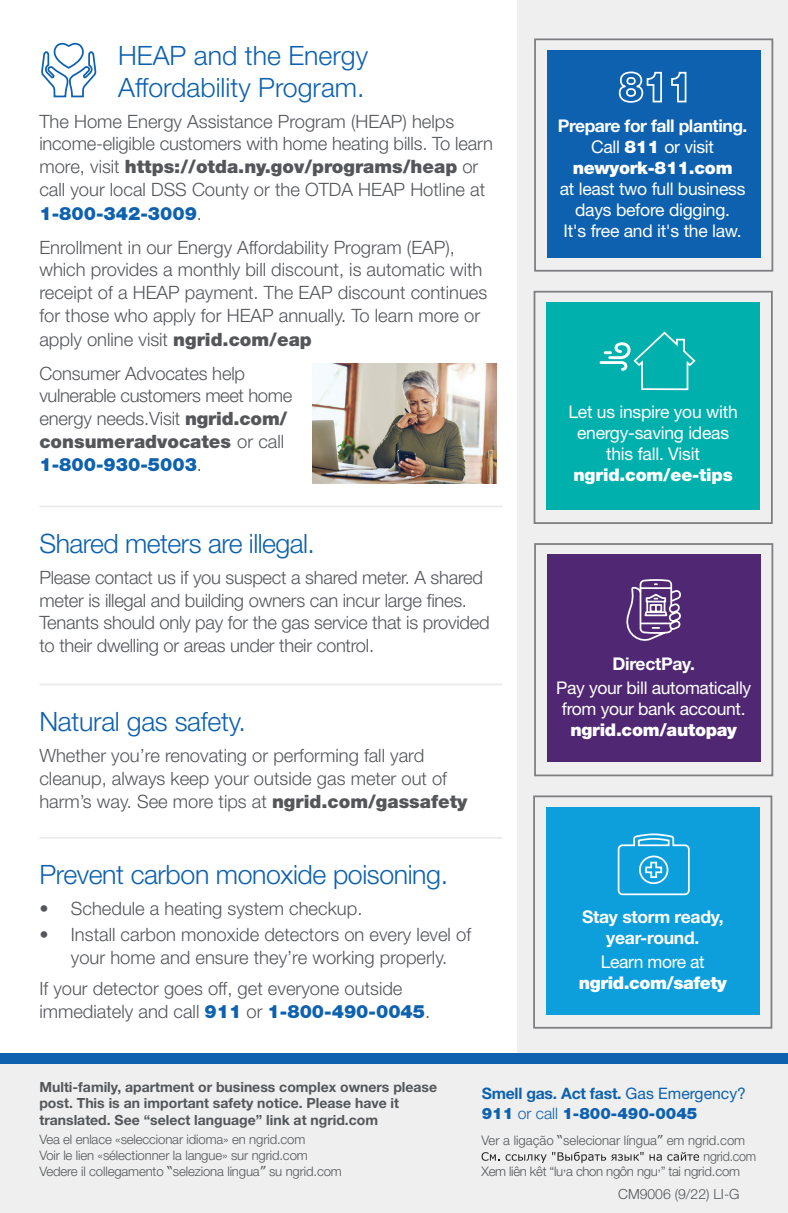
<style>
.page{position:relative;width:788px;height:1213px;background:#fff}
.page>*{position:absolute;margin:0;border:0;box-sizing:border-box;transform-origin:0 0}
.t1{font:300 26.6px/31.5px "Helvetica Neue LT Std";letter-spacing:-.015em;color:#0d61af}
.t2{font:300 18.38px/22.8px "Helvetica Neue LT Std";color:#54565a}
.t3{font:300 18.38px/22.8px "Helvetica Neue LT Std";letter-spacing:-.02em;color:#54565a}
.t4{font:17.5px/21px "Helvetica Neue LT Std";letter-spacing:-.015em;color:#fff;text-align:center}
.t5{font:700 17.5px/21px "Helvetica Neue LT Std";letter-spacing:-.015em;color:#fff;text-align:center}
.t6{font:900 17.5px "Helvetica Neue LT Std";letter-spacing:-.015em;color:#fff}
.t7{font:700 15.75px/19.2px "Helvetica Neue LT Std";letter-spacing:-.015em;color:#0d61af}
.t8{font:700 14px/16.8px "Helvetica Neue LT Std";color:#54565a}
.t9{font:300 14px "Helvetica Neue LT Std";color:#54565a}
.t10{font:300 13.12px/15.8px "Helvetica Neue LT Std";letter-spacing:-.01em;color:#54565a}
.t11{font:300 13.12px "Helvetica Neue LT Std";letter-spacing:-.01em;color:#54565a;scale:.95 1}
.s1{font-weight:900}
.s2{font-weight:900;color:#0d61af}
.s3{font-weight:400}
.s4{font-family:"Verdana";font-weight:400}
.s5{font-weight:300}
</style>
<div class="page">
<div style="left:517px;top:0;width:271px;height:1064px;background:#eeefee"></div>
<div style="left:0;top:1053px;width:788px;height:20px;background:#0d61af"></div>
<div style="left:0;top:1064px;width:788px;height:149px;background:#eeefee"></div>
<svg style="left:481px;top:1152px;width:18px;height:9px"></svg>
<svg style="left:505px;top:1154px;width:41px;height:9px"></svg>
<svg style="left:552px;top:1152px;width:91px;height:11px"></svg>
<svg style="left:649px;top:1154px;width:12px;height:7px"></svg>
<svg style="left:667px;top:1152px;width:32px;height:9px"></svg>
<div style="left:546px;top:302px;width:214px;height:208px;background:#00b0ad"></div>
<div style="left:533px;top:291px;width:239px;height:233px;border:2px solid #7e7d81"></div>
<div style="left:546px;top:50px;width:214px;height:207px;background:#0d61af"></div>
<div style="left:534px;top:38px;width:239px;height:234px;border:2px solid #7e7d81"></div>
<div style="left:546px;top:555px;width:214px;height:207px;background:#4f2773"></div>
<div style="left:534px;top:543px;width:239px;height:233px;border:2px solid #7e7d81"></div>
<div style="left:546px;top:807px;width:213px;height:207px;background:#0c9fdc"></div>
<div style="left:533px;top:795px;width:239px;height:233px;border:2px solid #7e7d81"></div>
<svg style="left:618px;top:71px;width:69px;height:32px"></svg>
<svg style="left:626px;top:579px;width:55px;height:62px"></svg>
<svg style="left:599px;top:331px;width:97px;height:60px"></svg>
<svg style="left:617px;top:833px;width:73px;height:63px"></svg>
<svg style="left:42px;top:42px;width:54px;height:56px"></svg>
<img style="left:312px;top:363px;width:185px;height:121px">
<hr style="left:39px;top:683px;width:463px;height:2px;background:#eaebe9">
<hr style="left:39px;top:837px;width:463px;height:2px;background:#eaebe9">
<hr style="left:39px;top:505px;width:463px;height:2px;background:#eaebe9">
<h1 class="t1" style="left:118px;top:40px;width:251px">HEAP and the Energy<br>Affordability Program.</h1>
<p class="t2" style="left:39px;top:109px;width:455px">The Home Energy Assistance Program (HEAP) helps income-eligible customers with home heating bills. To learn more, visit <span class="s1">https://otda.ny.gov/programs/heap</span> or call your local DSS County or the OTDA HEAP Hotline at</p>
<p class="t2" style="left:39px;top:197px;width:417px;line-height:33.2px"><span class="s2">1-800-342-3009</span>.<br>Enrollment in our Energy Affordability Program (EAP),</p>
<p class="t2" style="left:39px;top:258px;width:449px">which provides a monthly bill discount, is automatic with receipt of a HEAP payment. The EAP discount continues for those who apply for HEAP annually. To learn more or</p>
<p class="t2" style="left:39px;top:323px;width:274px;line-height:33.2px">apply online visit <span class="s1">ngrid.com/eap<br></span>Consumer Advocates help</p>
<p class="t3" style="left:39px;top:384px;width:254px">vulnerable customers meet home energy needs.Visit <span class="s1">ngrid.com/ consumeradvocates</span> or call<br><span class="s2">1-800-930-5003</span>.</p>
<h1 class="t1" style="left:39px;top:527px;width:277px">Shared meters are illegal.</h1>
<p class="t2" style="left:39px;top:566px;width:452px">Please contact us if you suspect a shared meter. A shared meter is illegal and building owners can incur large fines.<br>Tenants should only pay for the gas service that is provided to their dwelling or areas under their control.</p>
<h1 class="t1" style="left:39px;top:706px;width:208px">Natural gas safety.</h1>
<p class="t2" style="left:39px;top:744px;width:429px">Whether you’re renovating or performing fall yard cleanup, always keep your outside gas meter out of harm’s way. See more tips at <span class="s1">ngrid.com/gassafety</span></p>
<h1 class="t1" style="left:39px;top:858px;width:410px">Prevent carbon monoxide poisoning.</h1>
<p class="t2" style="left:39px;top:896px;width:324px">• Schedule a heating system checkup.</p>
<p class="t2" style="left:39px;top:923px;width:433px;text-align:center">• Install carbon monoxide detectors on every level of your home and ensure they’re working properly.</p>
<p class="t2" style="left:39px;top:976px;width:392px">If your detector goes off, get everyone outside immediately and call <span class="s2">911</span> or <span class="s2">1-800-490-0045</span>.</p>
<p class="t5" style="left:557px;top:114px;width:191px">Prepare for fall planting.<br><span class="s3">Call</span> <span class="s1">811</span> <span class="s3">or visit </span><span class="s1">newyork-811.com</span></p>
<p class="t4" style="left:559px;top:178px;width:187px">at least two full business days before digging.<br>It's free and it's the law.</p>
<p class="t4" style="left:568px;top:401px;width:171px">Let us inspire you with energy-saving ideas this fall. Visit</p>
<p class="t6" style="left:573px;top:464px;width:161px">ngrid.com/ee-tips</p>
<p class="t5" style="left:612px;top:653px;width:84px">DirectPay.</p>
<p class="t4" style="left:556px;top:677px;width:197px">Pay your bill automatically from your bank account.</p>
<p class="t6" style="left:570px;top:719px;width:168px">ngrid.com/autopay</p>
<p class="t5" style="left:582px;top:905px;width:143px">Stay storm ready, year-round.</p>
<p class="t4" style="left:601px;top:951px;width:105px">Learn more at</p>
<p class="t6" style="left:579px;top:972px;width:149px">ngrid.com/safety</p>
<p class="t8" style="left:39px;top:1078px;width:399px">Multi-family, apartment or business complex owners please post. This is an important safety notice. Please have it translated. See “select language” link at ngrid.com</p>
<p class="t10" style="left:39px;top:1131px;width:304px">Vea el enlace «seleccionar idioma» en ngrid.com<br>Voir le lien «sélectionner la langue» sur ngrid.com<br>Vedere il collegamento <span class="s4">“</span>seleziona lingua<span class="s4">”</span> su ngrid.com</p>
<p class="t10" style="left:481px;top:1132px;width:265px">Ver a ligação <span class="s4">“</span>selecionar língua<span class="s4">”</span> em ngrid.com</p>
<p class="t7" style="left:481px;top:1083px;width:266px">Smell gas. Act fast. <span class="s3">Gas Emergency?<br></span><span class="s1">911</span> <span class="s5">or call</span> <span class="s1">1-800-490-0045</span></p>
<p class="t11" style="left:703px;top:1148px;width:57px">ngrid.com</p>
<p class="t10" style="left:481px;top:1163px;width:260px">Xem liên kêt “lu’a chon ngôn ngu’” tai ngrid.com</p>
<p class="t9" style="left:618px;top:1185px;width:123px">CM9006 (9/22) LI-G</p>
</div>
